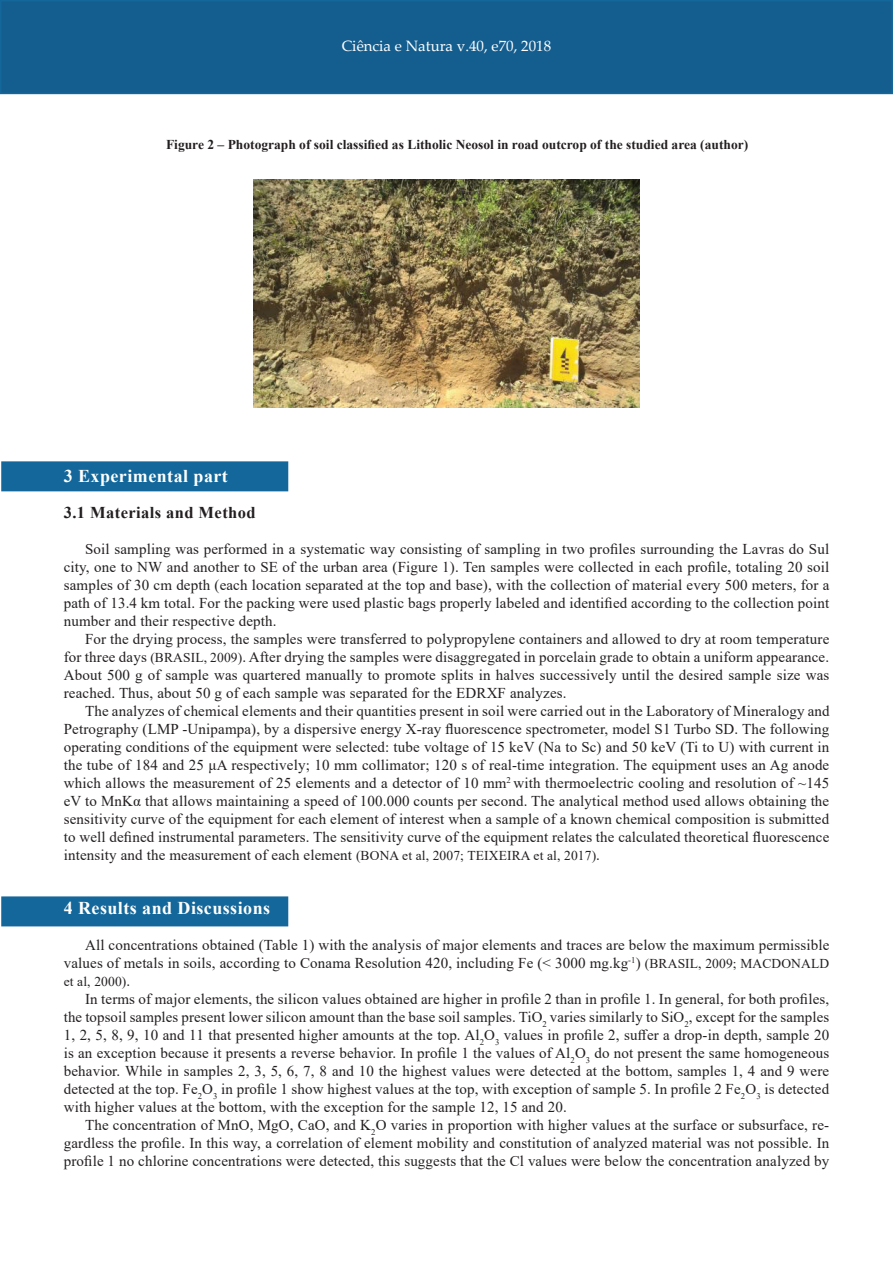
<style>
.page{position:relative;width:893px;height:1263px;background:#fff}
.page>*{position:absolute;margin:0;border:0;box-sizing:border-box;transform-origin:0 0}
.t1{font:700 18px "Times New Roman";letter-spacing:.025em;color:#fff}
.t2{font:700 16.5px "Times New Roman";letter-spacing:.025em;color:#231f20}
.t3{font:15px/18px "Times New Roman";letter-spacing:.01em;color:#231f20;text-align:justify}
.t4{font:15px "Palatino Linotype";color:#fff}
.t5{font:700 13.5px "Times New Roman";color:#231f20}
.t6{font:13.5px "Times New Roman";letter-spacing:.01em;color:#231f20}
.s1{font-size:13.5px}
.s2{font-size:15px}
</style>
<div class="page">
<div style="left:0;top:0;width:893px;height:94px;background:#145e8f;border:2px solid #13679a"></div>
<div style="left:2px;top:462px;width:286px;height:29px;background:#13679a"></div>
<div style="left:1px;top:461px;width:287px;height:30px;border:2px solid #13679a"></div>
<div style="left:2px;top:897px;width:286px;height:29px;background:#13679a"></div>
<div style="left:1px;top:896px;width:287px;height:30px;border:2px solid #13679a"></div>
<img style="left:253px;top:179px;width:387px;height:228px">
<p class="t4" style="left:342px;top:35px;width:211px">Ciência e Natura v.40, e70, 2018</p>
<p class="t5" style="left:166px;top:135px;width:584px">Figure 2 – Photograph of soil classified as Litholic Neosol in road outcrop of the studied area (author)</p>
<p class="t1" style="left:64px;top:463px;width:166px">3 Experimental part</p>
<p class="t2" style="left:64px;top:501px;width:193px">3.1 Materials and Method</p>
<p class="t3" style="left:64px;top:540px;width:767px;text-indent:21px">Soil sampling was performed in a systematic way consisting of sampling in two profiles surrounding the Lavras do Sul city, one to NW and another to SE of the urban area (Figure 1). Ten samples were collected in each profile, totaling 20 soil samples of 30 cm depth (each location separated at the top and base), with the collection of material every 500 meters, for a path of 13.4 km total. For the packing were used plastic bags properly labeled and identified according to the collection point number and their respective depth.</p>
<p class="t3" style="left:64px;top:630px;width:767px;text-indent:21px">For the drying process, the samples were transferred to polypropylene containers and allowed to dry at room temperature for three days <span class="s1">(BRASIL, 2009)</span>. After drying the samples were disaggregated in porcelain grade to obtain a uniform appearance.<br>About 500 g of sample was quartered manually to promote splits in halves successively until the desired sample size was reached. Thus, about 50 g of each sample was separated for the EDRXF analyzes.</p>
<p class="t3" style="left:64px;top:702px;width:767px;text-indent:21px">The analyzes of chemical elements and their quantities present in soil were carried out in the Laboratory of Mineralogy and Petrography (LMP -Unipampa), by a dispersive energy X-ray fluorescence spectrometer, model S1 Turbo SD. The following operating conditions of the equipment were selected: tube voltage of 15 keV (Na to Sc) and 50 keV (Ti to U) with current in the tube of 184 and 25 μA respectively; 10 mm collimator; 120 s of real-time integration. The equipment uses an Ag anode which allows the measurement of 25 elements and a detector of 10 mm<sup>2</sup> with thermoelectric cooling and resolution of ~145 eV to MnKα that allows maintaining a speed of 100.000 counts per second. The analytical method used allows obtaining the sensitivity curve of the equipment for each element of interest when a sample of a known chemical composition is submitted to well defined instrumental parameters. The sensitivity curve of the equipment relates the calculated theoretical fluorescence intensity and the measurement of each element <span class="s1">(BONA et al, 2007; TEIXEIRA et al, 2017)</span>.</p>
<p class="t1" style="left:64px;top:895px;width:208px">4 Results and Discussions</p>
<p class="t3" style="left:64px;top:936px;width:767px;text-align:right">All concentrations obtained (Table 1) with the analysis of major elements and traces are below the maximum permissible values of metals in soils, according to Conama Resolution 420, including Fe (&lt; 3000 mg.kg<sup>-1</sup>) <span class="s1">(BRASIL, 2009; MACDONALD</span></p>
<p class="t6" style="left:64px;top:972px;width:68px">et al, 2000)<span class="s2">.</span></p>
<p class="t3" style="left:64px;top:990px;width:767px;text-indent:21px">In terms of major elements, the silicon values obtained are higher in profile 2 than in profile 1. In general, for both profiles, the topsoil samples present lower silicon amount than the base soil samples. TiO<sub>2</sub> varies similarly to SiO<sub>2</sub>, except for the samples 1, 2, 5, 8, 9, 10 and 11 that presented higher amounts at the top. Al<sub>2</sub>O<sub>3</sub> values in profile 2, suffer a drop-in depth, sample 20 is an exception because it presents a reverse behavior. In profile 1 the values of Al<sub>2</sub>O<sub>3</sub> do not present the same homogeneous behavior. While in samples 2, 3, 5, 6, 7, 8 and 10 the highest values were detected at the bottom, samples 1, 4 and 9 were detected at the top. Fe<sub>2</sub>O<sub>3</sub> in profile 1 show highest values at the top, with exception of sample 5. In profile 2 Fe<sub>2</sub>O<sub>3</sub> is detected with higher values at the bottom, with the exception for the sample 12, 15 and 20.</p>
<p class="t3" style="left:64px;top:1116px;width:767px;text-indent:21px">The concentration of MnO, MgO, CaO, and K<sub>2</sub>O varies in proportion with higher values at the surface or subsurface, re&shy;gardless the profile. In this way, a correlation of element mobility and constitution of analyzed material was not possible. In profile 1 no chlorine concentrations were detected, this suggests that the Cl values were below the concentration analyzed by</p>
</div>
